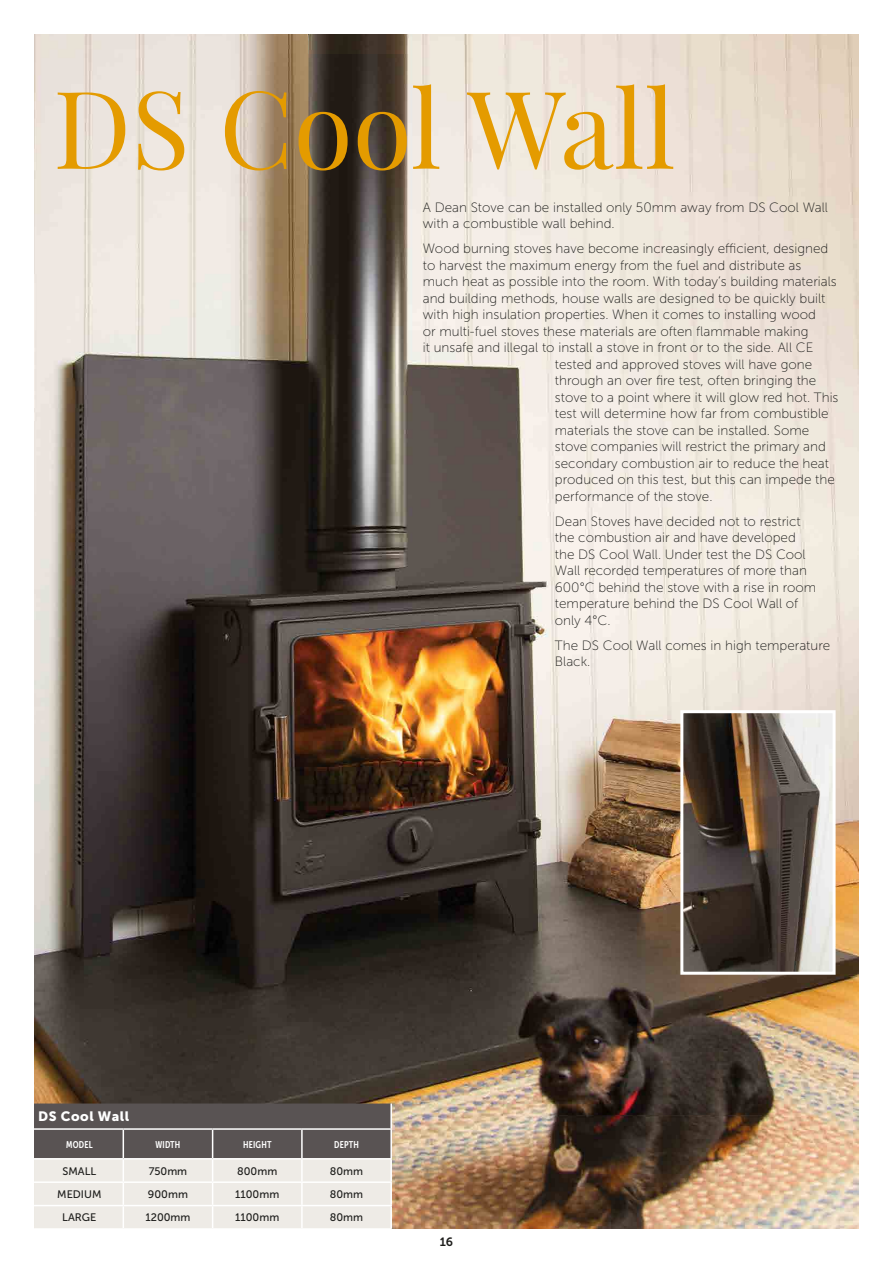
<style>
.page{position:relative;width:893px;height:1263px;background:#fff}
.page>*{position:absolute;margin:0;border:0;box-sizing:border-box;transform-origin:0 0}
.t1{font:108px "Playfair Display";color:#e49b00}
.t2{font:13.5px/16.5px "Museo Sans 100";color:#1d1d1b}
.t3{font:13.5px "Museo Sans 900";letter-spacing:.04em;color:#fff}
.t4{font:12px "Museo Sans 700";color:#1d1d1b}
.t5{font:10.8px "Museo Sans 500";color:#1d1d1b}
.t6{font:9.75px "Museo Sans Cond 700";letter-spacing:.02em;color:#fff;scale:.95 1}
</style>
<div class="page">
<img style="left:34px;top:54px;width:825px;height:1061px">
<img style="left:392px;top:1115px;width:467px;height:113px">
<img style="left:684px;top:714px;width:148px;height:257px">
<div style="left:680px;top:710px;width:156px;height:265px;border:3px solid #fff"></div>
<img style="left:34px;top:34px;width:825px;height:20px">
<svg style="left:34px;top:1103px;width:357px;height:125px;background:#afaba8"></svg>
<hr style="left:302px;top:1205px;width:90px;height:1px;background:#fff">
<hr style="left:301px;top:1206px;width:2px;height:22px;background:#fff">
<hr style="left:390px;top:1206px;width:2px;height:22px;background:#fff">
<hr style="left:390px;top:1103px;width:2px;height:25px;background:#fff">
<h1 class="t1" style="left:53px;top:61px;width:624px">DS Cool Wall</h1>
<p class="t2" style="left:423px;top:199px;width:407px">A Dean Stove can be installed only 50mm away from DS Cool Wall with a combustible wall behind.</p>
<p class="t2" style="left:423px;top:241px;width:407px">Wood burning stoves have become increasingly efficient, designed</p>
<p class="t2" style="left:423px;top:257px;width:380px">to harvest the maximum energy from the fuel and distribute as</p>
<p class="t2" style="left:423px;top:274px;width:415px">much heat as possible into the room. With today’s building materials</p>
<p class="t2" style="left:423px;top:290px;width:404px">and building methods, house walls are designed to be quickly built</p>
<p class="t2" style="left:423px;top:307px;width:395px">with high insulation properties. When it comes to installing wood</p>
<p class="t2" style="left:423px;top:323px;width:387px">or multi-fuel stoves these materials are often flammable making</p>
<p class="t2" style="left:423px;top:340px;width:392px">it unsafe and illegal to install a stove in front or to the side. All CE</p>
<p class="t2" style="left:555px;top:356px;width:259px">tested and approved stoves will have gone</p>
<p class="t2" style="left:555px;top:373px;width:263px">through an over fire test, often bringing the</p>
<p class="t2" style="left:555px;top:389px;width:285px">stove to a point where it will glow red hot. This</p>
<p class="t2" style="left:555px;top:406px;width:275px">test will determine how far from combustible</p>
<p class="t2" style="left:555px;top:422px;width:256px">materials the stove can be installed. Some</p>
<p class="t2" style="left:555px;top:439px;width:273px">stove companies will restrict the primary and</p>
<p class="t2" style="left:555px;top:455px;width:276px">secondary combustion air to reduce the heat</p>
<p class="t2" style="left:555px;top:472px;width:281px">produced on this test, but this can impede the</p>
<p class="t2" style="left:555px;top:488px;width:159px">performance of the stove.</p>
<p class="t2" style="left:555px;top:513px;width:263px">Dean Stoves have decided not to restrict the combustion air and have developed the DS Cool Wall. Under test the DS Cool Wall recorded temperatures of more than 600°C behind the stove with a rise in room temperature behind the DS Cool Wall of only 4°C.</p>
<p class="t2" style="left:555px;top:637px;width:277px">The DS Cool Wall comes in high temperature<br>Black.</p>
<p class="t3" style="left:38px;top:1108px;width:92px">DS Cool Wall</p>
<p class="t6" style="left:66px;top:1139px;width:29px">MODEL</p>
<p class="t6" style="left:155px;top:1139px;width:28px">WIDTH</p>
<p class="t6" style="left:243px;top:1139px;width:31px">HEIGHT</p>
<p class="t6" style="left:334px;top:1139px;width:28px">DEPTH</p>
<p class="t5" style="left:63px;top:1165px;width:35px">SMALL</p>
<p class="t5" style="left:149px;top:1165px;width:40px">750mm</p>
<p class="t5" style="left:237px;top:1165px;width:42px">800mm</p>
<p class="t5" style="left:330px;top:1165px;width:35px">80mm</p>
<p class="t5" style="left:57px;top:1188px;width:46px">MEDIUM</p>
<p class="t5" style="left:148px;top:1188px;width:41px">900mm</p>
<p class="t5" style="left:235px;top:1188px;width:46px">1100mm</p>
<p class="t5" style="left:330px;top:1188px;width:35px">80mm</p>
<p class="t5" style="left:62px;top:1212px;width:36px">LARGE</p>
<p class="t5" style="left:145px;top:1212px;width:47px">1200mm</p>
<p class="t5" style="left:235px;top:1212px;width:46px">1100mm</p>
<p class="t5" style="left:330px;top:1212px;width:35px">80mm</p>
<p class="t4" style="left:440px;top:1235px;width:15px">16</p>
</div>
